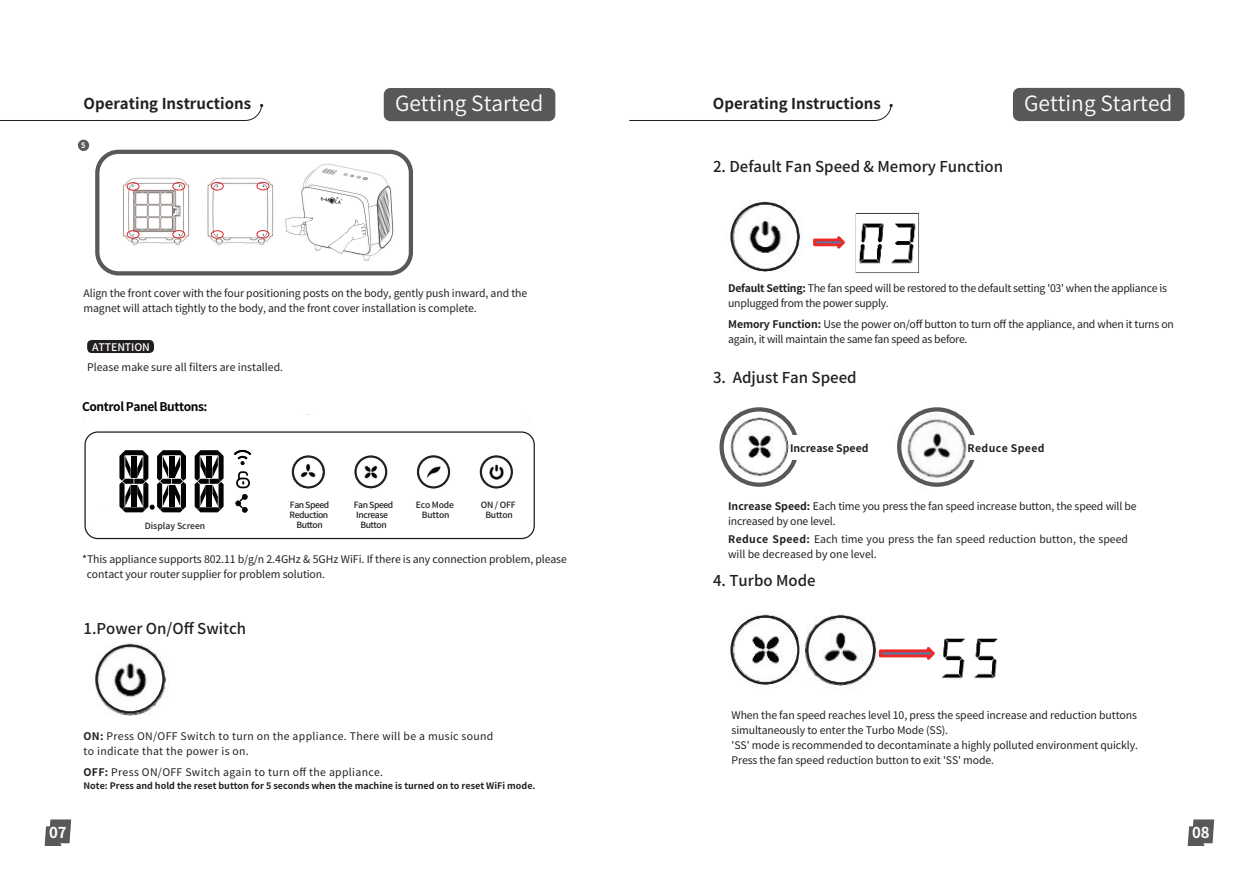
<style>
.page{position:relative;width:1259px;height:893px;background:#fff}
.page>*{position:absolute;margin:0;border:0;box-sizing:border-box;transform-origin:0 0}
.t1{font:21px "Source Han Sans CN";color:#fff}
.t2{font:500 15px "Source Han Sans CN";color:#231f20}
.t3{font:700 15px "Source Han Sans CN";color:#231f20}
.t4{font:700 15px "Source Han Sans CN";color:#fff}
.t5{font:700 12px "Source Han Sans CN";letter-spacing:-.035em;color:#030303}
.t6{font:10.5px/15px "Source Han Sans CN";letter-spacing:-.01em;color:#231f20}
.t7{font:10.5px/15px "Source Han Sans CN";letter-spacing:.03em;color:#231f20}
.t8{font:700 10.5px "Source Han Sans CN";color:#231f20}
.t9{font:700 10.5px "Source Han Sans CN";letter-spacing:.035em;color:#231f20}
.t10{font:500 10.5px "Source Han Sans CN";letter-spacing:-.01em;color:#fff}
.t11{font:700 9px "Source Han Sans CN";color:#231f20}
.t12{font:500 8.55px/10.4px "Source Han Sans CN";letter-spacing:-.05em;color:#231f20;text-align:center}
.t13{font:500 8.55px/10.4px "Source Han Sans CN";letter-spacing:-.025em;color:#231f20;text-align:center}
.t14{font:500 8.55px "Source Han Sans CN";color:#231f20}
.t15{font:700 7.5px "Source Han Sans CN";color:#fff}
.s1{font-weight:700}
</style>
<div class="page">
<img style="left:95px;top:642px;width:74px;height:74px">
<img style="left:730px;top:612px;width:68px;height:73px">
<img style="left:798px;top:614px;width:78px;height:75px">
<svg style="left:878px;top:647px;width:57px;height:13px"></svg>
<img style="left:941px;top:638px;width:57px;height:41px">
<img style="left:730px;top:200px;width:73px;height:72px">
<svg style="left:813px;top:236px;width:32px;height:13px"></svg>
<img style="left:855px;top:212px;width:64px;height:61px">
<svg style="left:45px;top:819px;width:26px;height:27px"></svg>
<svg style="left:1187px;top:819px;width:27px;height:27px"></svg>
<div style="left:87px;top:340px;width:67px;height:13px;background:#231f20;border-radius:5px"></div>
<img style="left:724px;top:416px;width:68px;height:62px">
<img style="left:897px;top:407px;width:78px;height:80px">
<div style="left:719px;top:407px;width:80px;height:80px;border:4px solid #57585a;border-radius:50%"></div>
<div style="left:790px;top:435px;width:52px;height:24px;background:#fff"></div>
<div style="left:897px;top:407px;width:79px;height:80px;border:4px solid #57585a;border-radius:50%"></div>
<div style="left:967px;top:435px;width:53px;height:24px;background:#fff"></div>
<div style="left:730px;top:616px;width:69px;height:68px;border:2px solid #231f20;border-radius:50%"></div>
<div style="left:730px;top:202px;width:69px;height:69px;border:2px solid #231f20;border-radius:50%"></div>
<div style="left:96px;top:644px;width:68px;height:69px;border:2px solid #231f20;border-radius:50%"></div>
<div style="left:806px;top:616px;width:69px;height:68px;border:2px solid #231f20;border-radius:50%"></div>
<svg style="left:0;top:104px;width:263px;height:17px"></svg>
<svg style="left:629px;top:104px;width:264px;height:17px"></svg>
<img style="left:86px;top:433px;width:445px;height:80px">
<div style="left:480px;top:455px;width:33px;height:33px;border:2px solid #231f20;border-radius:50%"></div>
<div style="left:417px;top:455px;width:33px;height:33px;border:2px solid #231f20;border-radius:50%"></div>
<div style="left:354px;top:455px;width:33px;height:33px;border:2px solid #231f20;border-radius:50%"></div>
<div style="left:292px;top:455px;width:33px;height:33px;border:2px solid #231f20;border-radius:50%"></div>
<div style="left:226px;top:452px;width:39px;height:40px;background:#fff;border-radius:50%"></div>
<div style="left:224px;top:451px;width:42px;height:42px;border:2px solid #fff;border-radius:50%"></div>
<div style="left:93px;top:432px;width:119px;height:73px;background:#fff"></div>
<div style="left:84px;top:431px;width:451px;height:108px;border:1px solid #231f20;border-radius:13px"></div>
<svg style="left:234px;top:449px;width:17px;height:16px"></svg>
<svg style="left:235px;top:494px;width:13px;height:19px"></svg>
<svg style="left:236px;top:471px;width:14px;height:17px"></svg>
<svg style="left:119px;top:450px;width:67px;height:62px"></svg>
<svg style="left:195px;top:450px;width:29px;height:62px"></svg>
<div style="left:384px;top:88px;width:171px;height:33px;background:#57585a;border-radius:7px"></div>
<div style="left:1013px;top:88px;width:171px;height:33px;background:#57585a;border-radius:7px"></div>
<div style="left:78px;top:140px;width:11px;height:11px;background:#57585a;border-radius:50%"></div>
<div style="left:95px;top:150px;width:318px;height:125px;border:4px solid #57585a;border-radius:21px"></div>
<img style="left:123px;top:177px;width:67px;height:69px">
<img style="left:207px;top:177px;width:67px;height:69px">
<svg style="left:214px;top:185px;width:52px;height:52px"></svg>
<div style="left:127px;top:182px;width:12px;height:9px;border:1px solid #d92628;border-radius:50%"></div>
<div style="left:172px;top:182px;width:13px;height:8px;border:1px solid #d92628;border-radius:50%"></div>
<div style="left:127px;top:230px;width:12px;height:9px;border:1px solid #d92628;border-radius:50%"></div>
<div style="left:172px;top:230px;width:13px;height:8px;border:1px solid #d92628;border-radius:50%"></div>
<div style="left:211px;top:230px;width:13px;height:9px;border:1px solid #d92628;border-radius:50%"></div>
<div style="left:257px;top:230px;width:12px;height:8px;border:1px solid #d92628;border-radius:50%"></div>
<div style="left:211px;top:182px;width:13px;height:8px;border:1px solid #d92628;border-radius:50%"></div>
<div style="left:257px;top:182px;width:12px;height:8px;border:1px solid #d92628;border-radius:50%"></div>
<img style="left:285px;top:164px;width:109px;height:98px">
<svg style="left:303px;top:189px;width:65px;height:64px"></svg>
<h1 class="t1" style="left:395px;top:91px;width:150px">Getting Started</h1>
<h1 class="t1" style="left:1024px;top:91px;width:150px">Getting Started</h1>
<h2 class="t3" style="left:83px;top:95px;width:169px">Operating Instructions</h2>
<h2 class="t3" style="left:713px;top:95px;width:169px">Operating Instructions</h2>
<p class="t15" style="left:81px;top:141px;width:6px">5</p>
<p class="t6" style="left:84px;top:285px;width:445px">Align the front cover with the four positioning posts on the body, gently push inward, and the magnet will attach tightly to the body, and the front cover installation is complete.</p>
<p class="t10" style="left:92px;top:341px;width:59px">ATTENTION</p>
<p class="t6" style="left:87px;top:360px;width:197px">Please make sure all filters are installed.</p>
<p class="t5" style="left:82px;top:399px;width:127px">Control Panel Buttons:</p>
<p class="t14" style="left:145px;top:521px;width:62px">Display Screen</p>
<p class="t12" style="left:289px;top:500px;width:41px">Fan Speed<br>Reduction<br>Button</p>
<p class="t12" style="left:354px;top:500px;width:41px">Fan Speed<br>Increase<br>Button</p>
<p class="t13" style="left:416px;top:500px;width:40px">Eco Mode<br>Button</p>
<p class="t13" style="left:481px;top:500px;width:36px">ON / OFF<br>Button</p>
<p class="t6" style="left:87px;top:551px;width:481px;text-indent:-4px">*This appliance supports 802.11 b/g/n 2.4GHz &amp; 5GHz WiFi. If there is any connection problem, please contact your router supplier for problem solution.</p>
<h2 class="t2" style="left:84px;top:620px;width:164px">1.Power On/Off Switch</h2>
<p class="t7" style="left:84px;top:728px;width:411px"><span class="s1">ON:</span> Press ON/OFF Switch to turn on the appliance. There will be a music sound to indicate that the power is on.</p>
<p class="t7" style="left:84px;top:764px;width:301px"><span class="s1">OFF:</span> Press ON/OFF Switch again to turn off the appliance.</p>
<p class="t11" style="left:84px;top:781px;width:453px">Note: Press and hold the reset button for 5 seconds when the machine is turned on to reset WiFi mode.</p>
<h2 class="t2" style="left:713px;top:159px;width:292px">2. Default Fan Speed &amp; Memory Function</h2>
<p class="t6" style="left:728px;top:281px;width:440px"><span class="s1">Default Setting:</span> The fan speed will be restored to the default setting '03' when the appliance is unplugged from the power supply.</p>
<p class="t6" style="left:728px;top:317px;width:447px"><span class="s1">Memory Function:</span> Use the power on/off button to turn off the appliance, and when it turns on again, it will maintain the same fan speed as before.</p>
<h2 class="t2" style="left:713px;top:369px;width:145px">3. Adjust Fan Speed</h2>
<p class="t8" style="left:790px;top:442px;width:80px">Increase Speed</p>
<p class="t9" style="left:967px;top:442px;width:79px">Reduce Speed</p>
<p class="t6" style="left:728px;top:498px;width:410px"><span class="s1">Increase Speed:</span> Each time you press the fan speed increase button, the speed will be increased by one level.</p>
<p class="t6" style="left:728px;top:532px;width:401px"><span class="s1">Reduce Speed:</span> Each time you press the fan speed reduction button, the speed will be decreased by one level.</p>
<h2 class="t2" style="left:713px;top:572px;width:104px">4. Turbo Mode</h2>
<p class="t6" style="left:731px;top:708px;width:408px">When the fan speed reaches level 10, press the speed increase and reduction buttons simultaneously to enter the Turbo Mode (SS).<br>'SS' mode is recommended to decontaminate a highly polluted environment quickly.<br>Press the fan speed reduction button to exit 'SS' mode.</p>
<h2 class="t4" style="left:49px;top:824px;width:19px">07</h2>
<h2 class="t4" style="left:1192px;top:824px;width:19px">08</h2>
</div>
